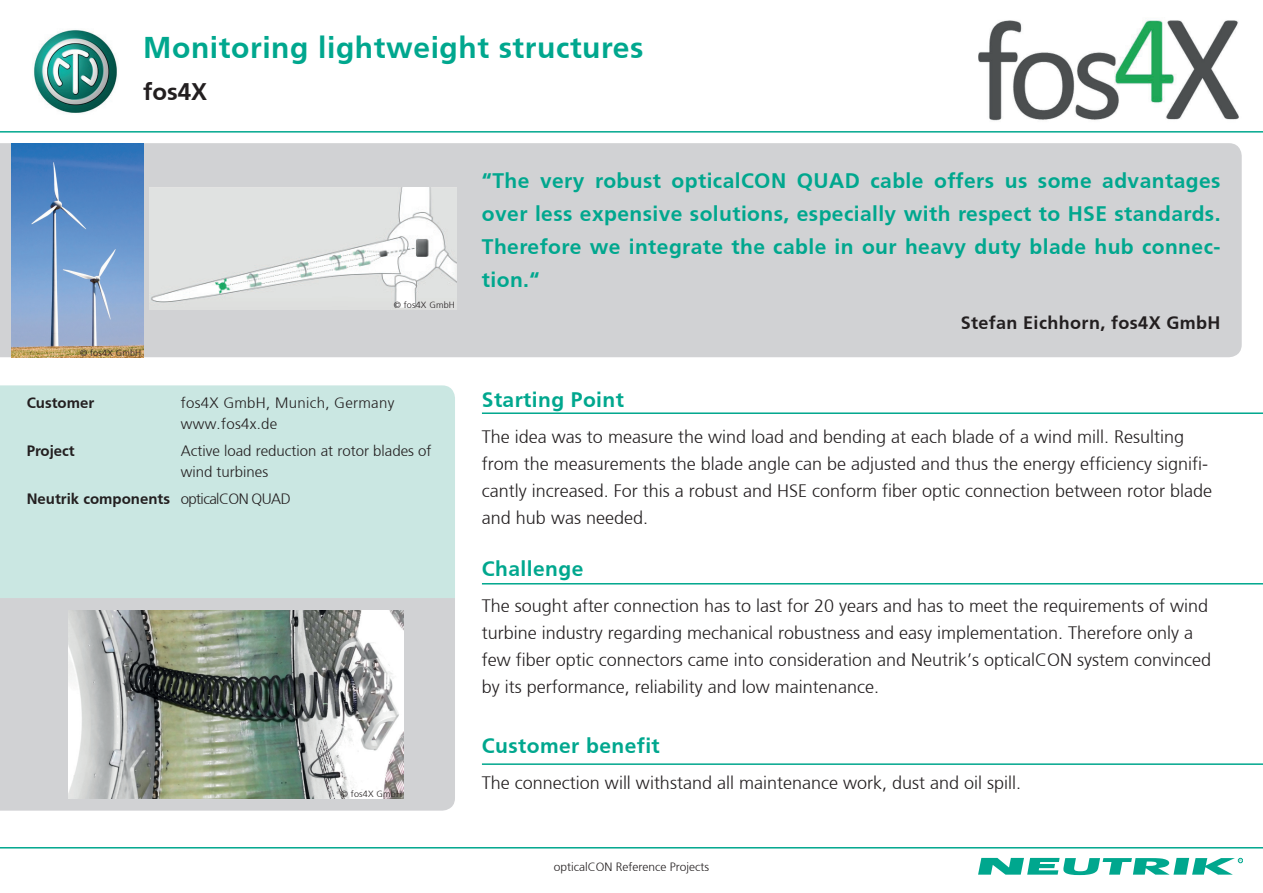
<style>
.page{position:relative;width:1263px;height:893px;background:#fff}
.page>*{position:absolute;margin:0;border:0;box-sizing:border-box;transform-origin:0 0}
.t1{font:700 30px "Frutiger";letter-spacing:.02em;color:#00a78e}
.t2{font:700 24px "Frutiger";color:#231f20}
.t3{font:700 21px/33px "Frutiger";letter-spacing:.02em;color:#00a78e;text-align:justify}
.t4{font:300 18px/27px "Frutiger";color:#231f20}
.t5{font:700 18px "Frutiger";letter-spacing:.02em;color:#231f20}
.t6{font:300 15px/21px "Frutiger";color:#231f20}
.t7{font:300 15px/21px "Frutiger";letter-spacing:.02em;color:#231f20}
.t8{font:700 15px "Frutiger";color:#231f20}
.t9{font:300 15px "Frutiger";letter-spacing:-.04em;color:#231f20}
.t10{font:300 12px "Frutiger";color:#231f20}
.t11{font:300 9px "Frutiger";letter-spacing:.02em;color:#231f20}
</style>
<div class="page">
<img style="left:34px;top:30px;width:83px;height:84px">
<div style="left:0;top:598px;width:455px;height:213px;background:#d1d2d4"></div>
<div style="left:0;top:385px;width:455px;height:213px;background:#cae7e2"></div>
<svg style="left:978px;top:858px;width:265px;height:17px"></svg>
<div style="left:0;top:143px;width:1242px;height:214px;background:#d1d2d4"></div>
<img style="left:978px;top:20px;width:261px;height:101px">
<img style="left:68px;top:610px;width:336px;height:189px">
<img style="left:11px;top:143px;width:132px;height:214px">
<img style="left:150px;top:187px;width:307px;height:122px">
<hr style="left:0;top:131px;width:1263px;height:2px;background:#00a78e">
<hr style="left:0;top:847px;width:1263px;height:1px;background:#00a78e">
<hr style="left:482px;top:412px;width:781px;height:2px;background:#00a78e">
<hr style="left:482px;top:583px;width:781px;height:1px;background:#00a78e">
<hr style="left:482px;top:763px;width:781px;height:2px;background:#00a78e">
<h1 class="t1" style="left:143px;top:30px;width:502px">Monitoring lightweight structures</h1>
<h2 class="t2" style="left:143px;top:77px;width:66px">fos4X</h2>
<p class="t11" style="left:394px;top:299px;width:63px">© fos4X GmbH</p>
<p class="t11" style="left:80px;top:348px;width:63px">© fos4X GmbH</p>
<p class="t8" style="left:27px;top:394px;width:69px">Customer</p>
<p class="t8" style="left:27px;top:442px;width:50px">Project</p>
<p class="t8" style="left:27px;top:490px;width:145px">Neutrik components</p>
<p class="t7" style="left:181px;top:393px;width:215px">fos4X GmbH, Munich, Germany www.fos4x.de</p>
<p class="t6" style="left:181px;top:441px;width:252px">Active load reduction at rotor blades of wind turbines</p>
<p class="t9" style="left:181px;top:491px;width:111px">opticalCON QUAD</p>
<p class="t11" style="left:341px;top:789px;width:63px">© fos4X GmbH</p>
<p class="t3" style="left:482px;top:164px;width:740px">“The very robust opticalCON QUAD cable offers us some advantages over less expensive solutions, especially with respect to HSE standards.<br>Therefore we integrate the cable in our heavy duty blade hub connec&shy;tion.“</p>
<p class="t5" style="left:961px;top:312px;width:261px">Stefan Eichhorn, fos4X GmbH</p>
<p class="t3" style="left:482px;top:383px;width:144px">Starting Point</p>
<p class="t4" style="left:482px;top:423px;width:732px">The idea was to measure the wind load and bending at each blade of a wind mill. Resulting from the measurements the blade angle can be adjusted and thus the energy efficiency signifi&shy;cantly increased. For this a robust and HSE conform fiber optic connection between rotor blade and hub was needed.</p>
<p class="t3" style="left:482px;top:552px;width:103px">Challenge</p>
<p class="t4" style="left:482px;top:592px;width:731px">The sought after connection has to last for 20 years and has to meet the requirements of wind turbine industry regarding mechanical robustness and easy implementation. Therefore only a few fiber optic connectors came into consideration and Neutrik’s opticalCON system convinced by its performance, reliability and low maintenance.</p>
<p class="t3" style="left:482px;top:729px;width:179px">Customer benefit</p>
<p class="t4" style="left:482px;top:769px;width:541px">The connection will withstand all maintenance work, dust and oil spill.</p>
<p class="t10" style="left:554px;top:860px;width:157px">opticalCON Reference Projects</p>
</div>
